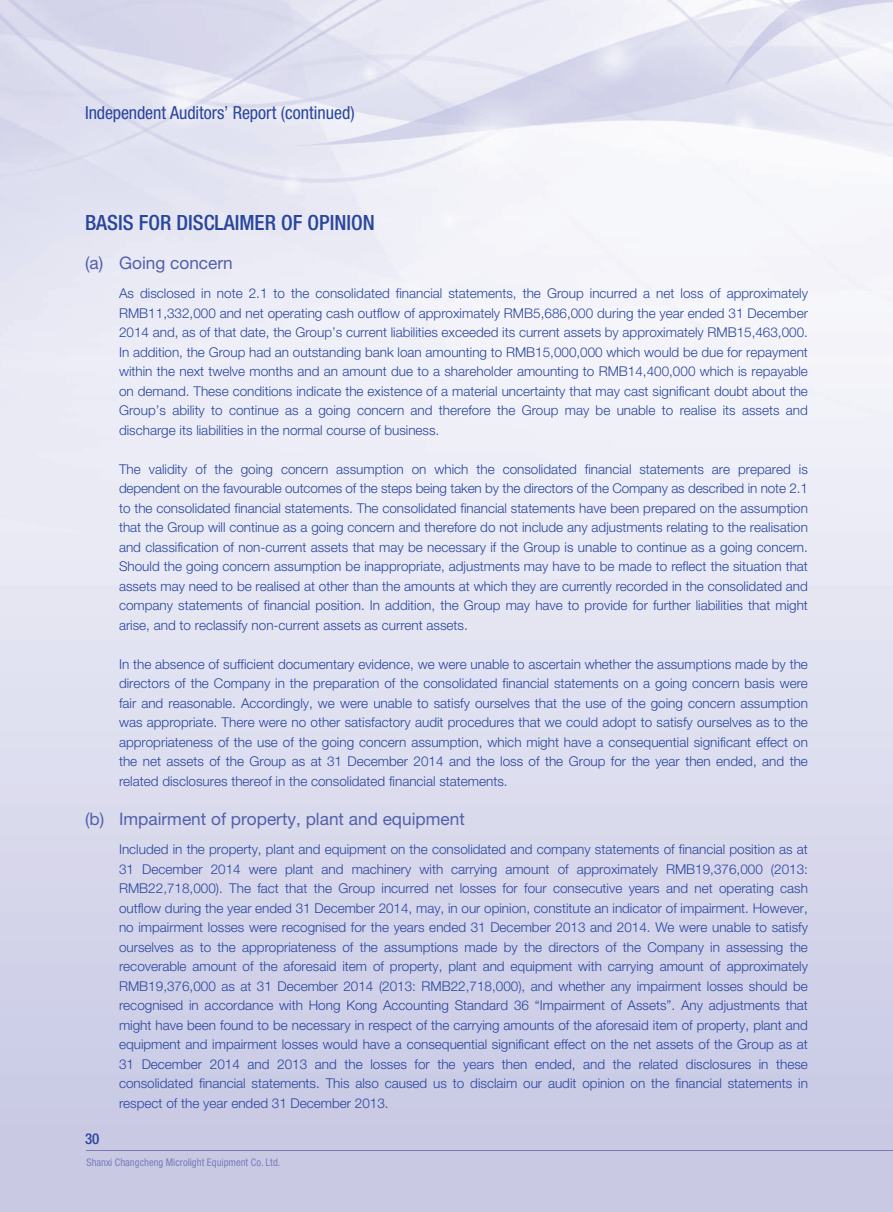
<style>
.page{position:relative;width:893px;height:1212px;background:#fff}
.page>*{position:absolute;margin:0;border:0;box-sizing:border-box;transform-origin:0 0}
.t1{font:500 condensed 21px "Helvetica Neue LT Std";color:#29469d}
.t2{font:condensed 18px "Helvetica Neue LT Std";color:#29469d}
.t3{font:17.25px "Helvetica Neue LT Std";color:#5360ab}
.t4{font:500 condensed 15px "Helvetica Neue LT Std";color:#29469d}
.t5{font:300 13.5px/19.5px "Helvetica Neue LT Std";color:#29469d;text-align:justify}
.t6{font:condensed 10.5px "Helvetica Neue LT Std";color:#787cbb}
</style>
<div class="page">
<hr style="left:86px;top:1150px;width:807px;height:1px;background:#787cbb">
<h2 class="t2" style="left:85px;top:106px;width:271px">Independent Auditors’ Report (continued)</h2>
<h1 class="t1" style="left:85px;top:215px;width:291px">BASIS FOR DISCLAIMER OF OPINION</h1>
<p class="t3" style="left:85px;top:257px;width:149px">(a) Going concern</p>
<p class="t5" style="left:119px;top:285px;width:690px">As disclosed in note 2.1 to the consolidated financial statements, the Group incurred a net loss of approximately RMB11,332,000 and net operating cash outflow of approximately RMB5,686,000 during the year ended 31 December 2014 and, as of that date, the Group’s current liabilities exceeded its current assets by approximately RMB15,463,000.<br>In addition, the Group had an outstanding bank loan amounting to RMB15,000,000 which would be due for repayment within the next twelve months and an amount due to a shareholder amounting to RMB14,400,000 which is repayable on demand. These conditions indicate the existence of a material uncertainty that may cast significant doubt about the Group’s ability to continue as a going concern and therefore the Group may be unable to realise its assets and discharge its liabilities in the normal course of business.</p>
<p class="t5" style="left:119px;top:461px;width:690px">The validity of the going concern assumption on which the consolidated financial statements are prepared is dependent on the favourable outcomes of the steps being taken by the directors of the Company as described in note 2.1 to the consolidated financial statements. The consolidated financial statements have been prepared on the assumption that the Group will continue as a going concern and therefore do not include any adjustments relating to the realisation and classification of non-current assets that may be necessary if the Group is unable to continue as a going concern.<br>Should the going concern assumption be inappropriate, adjustments may have to be made to reflect the situation that assets may need to be realised at other than the amounts at which they are currently recorded in the consolidated and company statements of financial position. In addition, the Group may have to provide for further liabilities that might arise, and to reclassify non-current assets as current assets.</p>
<p class="t5" style="left:119px;top:656px;width:690px">In the absence of sufficient documentary evidence, we were unable to ascertain whether the assumptions made by the directors of the Company in the preparation of the consolidated financial statements on a going concern basis were fair and reasonable. Accordingly, we were unable to satisfy ourselves that the use of the going concern assumption was appropriate. There were no other satisfactory audit procedures that we could adopt to satisfy ourselves as to the appropriateness of the use of the going concern assumption, which might have a consequential significant effect on the net assets of the Group as at 31 December 2014 and the loss of the Group for the year then ended, and the related disclosures thereof in the consolidated financial statements.</p>
<p class="t3" style="left:85px;top:812px;width:381px">(b) Impairment of property, plant and equipment</p>
<p class="t5" style="left:119px;top:841px;width:690px">Included in the property, plant and equipment on the consolidated and company statements of financial position as at 31 December 2014 were plant and machinery with carrying amount of approximately RMB19,376,000 (2013:<br>RMB22,718,000). The fact that the Group incurred net losses for four consecutive years and net operating cash outflow during the year ended 31 December 2014, may, in our opinion, constitute an indicator of impairment. However, no impairment losses were recognised for the years ended 31 December 2013 and 2014. We were unable to satisfy ourselves as to the appropriateness of the assumptions made by the directors of the Company in assessing the recoverable amount of the aforesaid item of property, plant and equipment with carrying amount of approximately RMB19,376,000 as at 31 December 2014 (2013: RMB22,718,000), and whether any impairment losses should be recognised in accordance with Hong Kong Accounting Standard 36 “Impairment of Assets”. Any adjustments that might have been found to be necessary in respect of the carrying amounts of the aforesaid item of property, plant and equipment and impairment losses would have a consequential significant effect on the net assets of the Group as at 31 December 2014 and 2013 and the losses for the years then ended, and the related disclosures in these consolidated financial statements. This also caused us to disclaim our audit opinion on the financial statements in respect of the year ended 31 December 2013.</p>
<p class="t4" style="left:85px;top:1133px;width:16px">30</p>
<p class="t6" style="left:86px;top:1159px;width:195px">Shanxi Changcheng Microlight Equipment Co. Ltd.</p>
</div>
